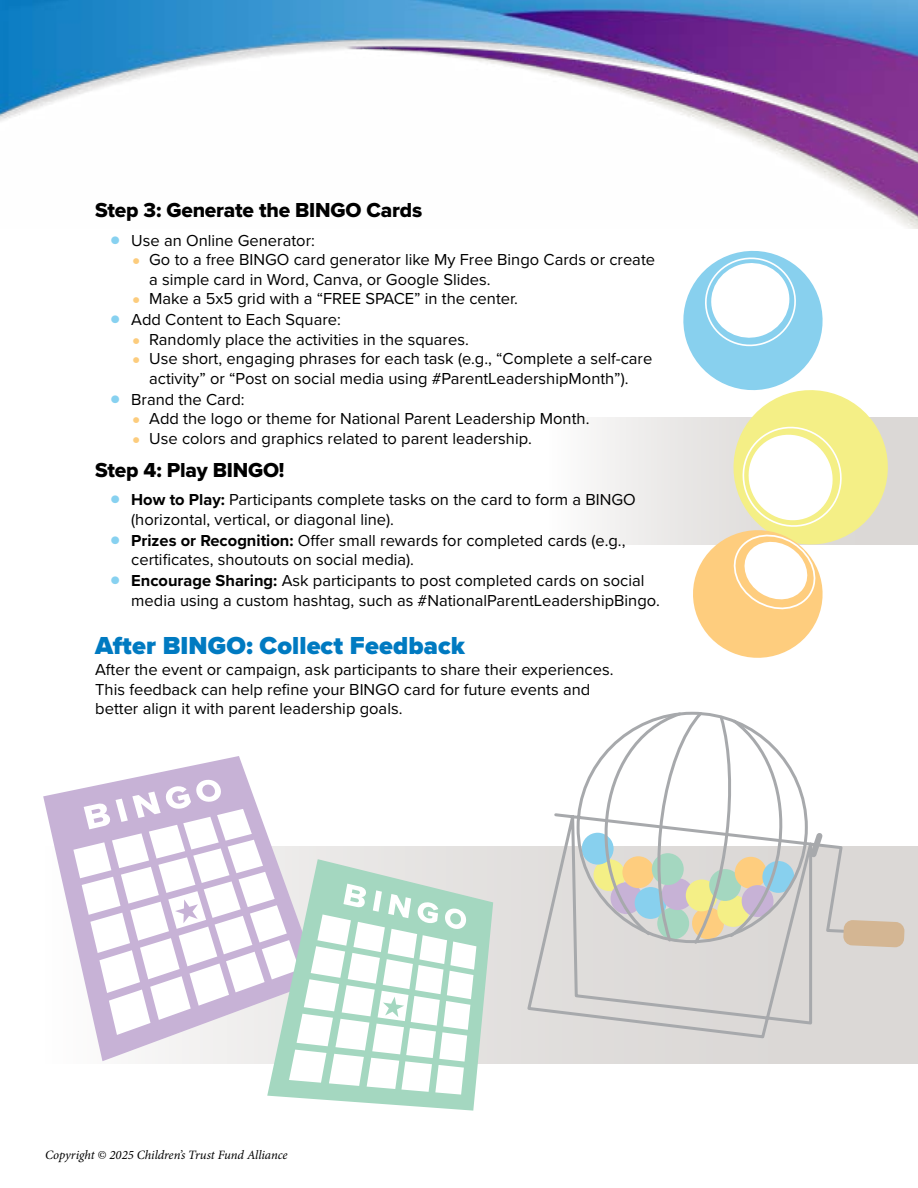
<style>
.page{position:relative;width:918px;height:1188px;background:#fff}
.page>*{position:absolute;margin:0;border:0;box-sizing:border-box;transform-origin:0 0}
.t1{font:900 25.5px "Proxima Nova";letter-spacing:.005em;color:#007ac1}
.t2{font:21px "Proxima Nova Extrabld";letter-spacing:-.01em;color:#000}
.t3{font:16.5px/19.5px "Proxima Nova";color:#000}
.t4{font:italic 12.75px "Minion Pro";letter-spacing:-.005em;color:#000}
.s1{font-size:36px;color:#87d1f0}
.s2{font-weight:300;font-size:28.5px;color:#fccc7d}
.s3{font-weight:700}
</style>
<div class="page">
<svg style="left:594px;top:417px;width:324px;height:127px;fill:#eeecec"></svg>
<div style="left:45px;top:846px;width:873px;height:218px;background:#dbd8d6"></div>
<img style="left:0;top:0;width:918px;height:229px">
<svg style="left:527px;top:787px;width:316px;height:252px"></svg>
<svg style="left:806px;top:828px;width:21px;height:34px"></svg>
<svg style="left:584px;top:711px;width:218px;height:235px"></svg>
<svg style="left:843px;top:920px;width:62px;height:27px;background:#d4ba9b"></svg>
<svg style="left:43px;top:756px;width:204px;height:305px"></svg>
<svg style="left:267px;top:898px;width:226px;height:213px"></svg>
<svg style="left:73px;top:779px;width:403px;height:316px"></svg>
<svg style="left:675px;top:250px;width:223px;height:408px"></svg>
<p class="t2" style="left:95px;top:195px;width:329px">Step 3: Generate the BINGO Cards</p>
<p class="t3" style="left:109px;top:230px;width:208px"><span class="s1">•</span> Use an Online Generator:</p>
<p class="t3" style="left:149px;top:249px;width:507px;text-indent:-18px"><span class="s2">•</span> Go to a free BINGO card generator like My Free Bingo Cards or create a simple card in Word, Canva, or Google Slides.</p>
<p class="t3" style="left:131px;top:288px;width:388px"><span class="s2">•</span> Make a 5x5 grid with a “FREE SPACE” in the center.</p>
<p class="t3" style="left:109px;top:309px;width:234px"><span class="s1">•</span> Add Content to Each Square:</p>
<p class="t3" style="left:131px;top:329px;width:339px"><span class="s2">•</span> Randomly place the activities in the squares.</p>
<p class="t3" style="left:131px;top:348px;width:523px;text-align:center"><span class="s2">•</span> Use short, engaging phrases for each task (e.g., “Complete a self-care activity” or “Post on social media using #ParentLeadershipMonth”).</p>
<p class="t3" style="left:109px;top:389px;width:137px"><span class="s1">•</span> Brand the Card:</p>
<p class="t3" style="left:131px;top:408px;width:460px"><span class="s2">•</span> Add the logo or theme for National Parent Leadership Month.</p>
<p class="t3" style="left:131px;top:428px;width:402px"><span class="s2">•</span> Use colors and graphics related to parent leadership.</p>
<p class="t2" style="left:95px;top:454px;width:191px">Step 4: Play BINGO!</p>
<p class="t3" style="left:131px;top:489px;width:506px;text-indent:-23px"><span class="s1">•</span> <span class="s3">How to Play:</span> Participants complete tasks on the card to form a BINGO (horizontal, vertical, or diagonal line).</p>
<p class="t3" style="left:131px;top:530px;width:496px;text-indent:-23px"><span class="s1">•</span> <span class="s3">Prizes or Recognition:</span> Offer small rewards for completed cards (e.g., certificates, shoutouts on social media).</p>
<p class="t3" style="left:131px;top:570px;width:530px;text-indent:-23px"><span class="s1">•</span> <span class="s3">Encourage Sharing:</span> Ask participants to post completed cards on social media using a custom hashtag, such as #NationalParentLeadershipBingo.</p>
<h1 class="t1" style="left:95px;top:631px;width:371px">After BINGO: Collect Feedback</h1>
<p class="t3" style="left:95px;top:659px;width:520px">After the event or campaign, ask participants to share their experiences.<br>This feedback can help refine your BINGO card for future events and better align it with parent leadership goals.</p>
<p class="t4" style="left:45px;top:1146px;width:244px">Copyright © 2025 Children’s Trust Fund Alliance</p>
</div>
